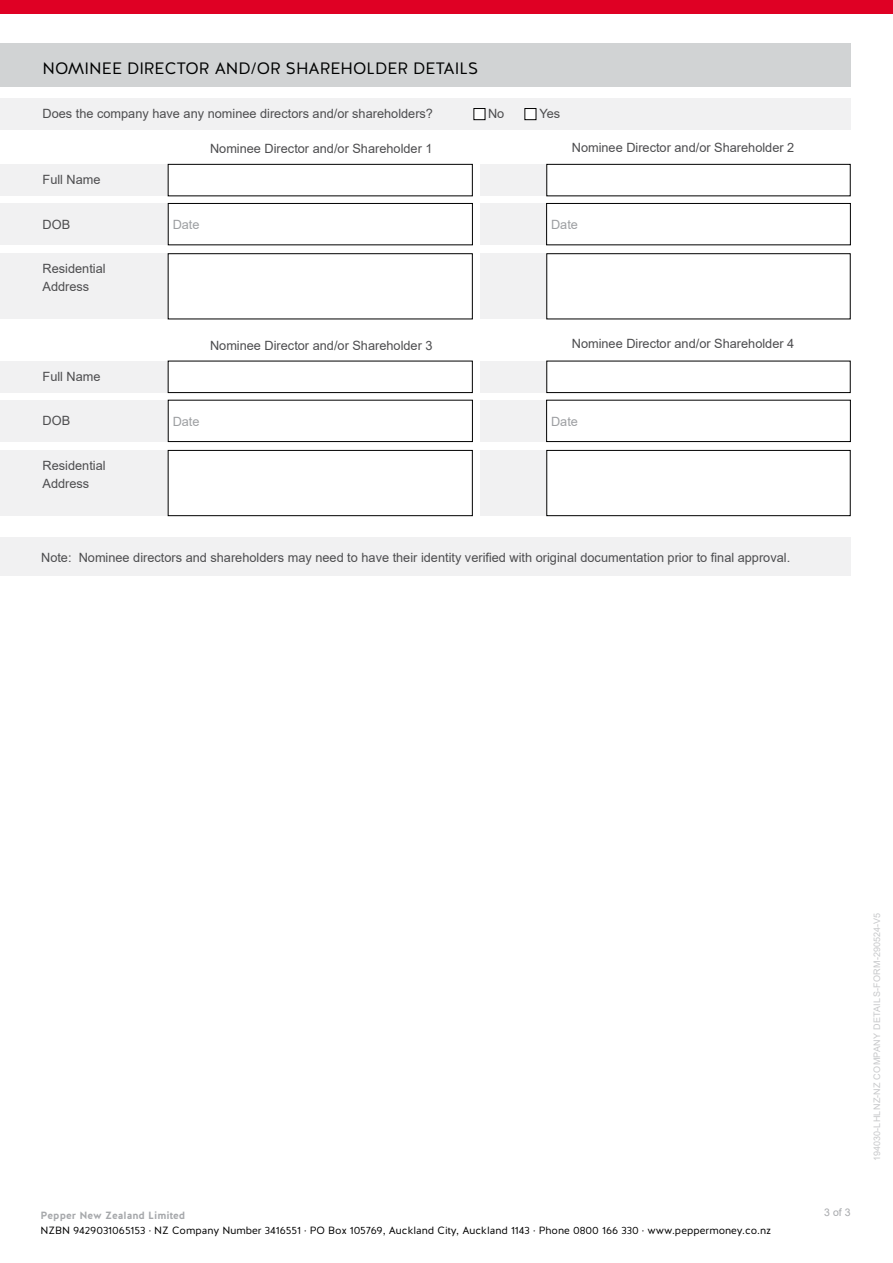
<style>
.page{position:relative;width:893px;height:1263px;background:#fff}
.page>*{position:absolute;margin:0;border:0;box-sizing:border-box;transform-origin:0 0}
.t1{font:16.5px "Halis R";color:#000101}
.t2{font:12.75px/18px "Arial";color:#4d4d4f}
.t3{font:12.75px "Arial";color:#9d9fa2}
.t4{font:10.5px "Halis R";color:#000101}
.t5{font:700 10.5px "Halis R";color:#a7a9ac}
.t6{font:10.5px "Arial";color:#a7a9ac}
.t7{font:9px "Arial";letter-spacing:.035em;color:#c7c8ca}
</style>
<div class="page">
<div style="left:0;top:0;width:826px;height:14px;background:#df0024"></div>
<div style="left:616px;top:0;width:277px;height:14px;background:#df0024"></div>
<div style="left:0;top:98px;width:850px;height:31px;background:#f1f1f2"></div>
<div style="left:0;top:43px;width:850px;height:43px;background:#d1d3d4"></div>
<div style="left:474px;top:109px;width:11px;height:11px;background:#fff"></div>
<div style="left:474px;top:108px;width:11px;height:12px;border:1px solid #000"></div>
<div style="left:525px;top:109px;width:11px;height:11px;background:#fff"></div>
<div style="left:525px;top:108px;width:11px;height:12px;border:1px solid #000"></div>
<div style="left:1px;top:537px;width:850px;height:38px;background:#f1f1f2"></div>
<div style="left:0;top:203px;width:439px;height:42px;background:#f1f1f2"></div>
<div style="left:0;top:400px;width:439px;height:41px;background:#f1f1f2"></div>
<div style="left:0;top:164px;width:439px;height:32px;background:#f1f1f2"></div>
<div style="left:0;top:361px;width:439px;height:32px;background:#f1f1f2"></div>
<div style="left:0;top:253px;width:439px;height:66px;background:#f1f1f2"></div>
<div style="left:0;top:450px;width:439px;height:66px;background:#f1f1f2"></div>
<div style="left:480px;top:164px;width:66px;height:32px;background:#f1f1f2"></div>
<div style="left:480px;top:361px;width:66px;height:32px;background:#f1f1f2"></div>
<div style="left:480px;top:253px;width:66px;height:66px;background:#f1f1f2"></div>
<div style="left:480px;top:450px;width:66px;height:66px;background:#f1f1f2"></div>
<div style="left:168px;top:164px;width:304px;height:32px;background:#fff"></div>
<div style="left:168px;top:164px;width:304px;height:32px;border:1px solid #000"></div>
<div style="left:168px;top:361px;width:304px;height:32px;background:#fff"></div>
<div style="left:168px;top:361px;width:304px;height:32px;border:1px solid #000"></div>
<div style="left:168px;top:254px;width:304px;height:65px;background:#fff"></div>
<div style="left:168px;top:253px;width:304px;height:66px;border:1px solid #000"></div>
<div style="left:168px;top:450px;width:304px;height:66px;background:#fff"></div>
<div style="left:168px;top:450px;width:304px;height:66px;border:1px solid #000"></div>
<div style="left:547px;top:164px;width:303px;height:32px;border:1px solid #000"></div>
<div style="left:547px;top:361px;width:303px;height:32px;border:1px solid #000"></div>
<div style="left:547px;top:253px;width:303px;height:66px;border:1px solid #000"></div>
<div style="left:547px;top:450px;width:303px;height:66px;border:1px solid #000"></div>
<div style="left:480px;top:203px;width:337px;height:42px;background:#f1f1f2"></div>
<div style="left:480px;top:400px;width:337px;height:41px;background:#f1f1f2"></div>
<div style="left:168px;top:203px;width:304px;height:42px;background:#fff"></div>
<div style="left:168px;top:203px;width:305px;height:42px;border:1px solid #000"></div>
<div style="left:168px;top:400px;width:304px;height:42px;background:#fff"></div>
<div style="left:168px;top:400px;width:305px;height:42px;border:1px solid #000"></div>
<div style="left:547px;top:203px;width:303px;height:42px;background:#fff"></div>
<div style="left:546px;top:203px;width:304px;height:42px;border:1px solid #000"></div>
<div style="left:547px;top:400px;width:303px;height:42px;background:#fff"></div>
<div style="left:546px;top:400px;width:304px;height:42px;border:1px solid #000"></div>
<p class="t1" style="left:42px;top:57px;width:437px">NOMINEE DIRECTOR AND/OR SHAREHOLDER DETAILS</p>
<p class="t2" style="left:43px;top:104px;width:392px">Does the company have any nominee directors and/or shareholders?</p>
<p class="t2" style="left:43px;top:171px;width:60px">Full Name</p>
<p class="t2" style="left:210px;top:139px;width:224px">Nominee Director and/or Shareholder 1</p>
<p class="t2" style="left:488px;top:104px;width:18px">No</p>
<p class="t2" style="left:539px;top:104px;width:22px">Yes</p>
<p class="t2" style="left:572px;top:138px;width:224px">Nominee Director and/or Shareholder 2</p>
<p class="t2" style="left:43px;top:215px;width:29px">DOB</p>
<p class="t3" style="left:173px;top:216px;width:28px">Date</p>
<p class="t3" style="left:551px;top:216px;width:28px">Date</p>
<p class="t2" style="left:43px;top:259px;width:65px">Residential<br>Address</p>
<p class="t2" style="left:43px;top:368px;width:60px">Full Name</p>
<p class="t2" style="left:43px;top:412px;width:29px">DOB</p>
<p class="t2" style="left:43px;top:456px;width:65px">Residential<br>Address</p>
<p class="t2" style="left:210px;top:336px;width:224px">Nominee Director and/or Shareholder 3</p>
<p class="t3" style="left:173px;top:412px;width:28px">Date</p>
<p class="t2" style="left:572px;top:335px;width:224px">Nominee Director and/or Shareholder 4</p>
<p class="t3" style="left:551px;top:412px;width:28px">Date</p>
<p class="t2" style="left:41px;top:548px;width:751px">Note: Nominee directors and shareholders may need to have their identity verified with original documentation prior to final approval.</p>
<p class="t5" style="left:40px;top:1208px;width:146px">Pepper New Zealand Limited</p>
<p class="t6" style="left:824px;top:1205px;width:28px">3 of 3</p>
<p class="t4" style="left:40px;top:1223px;width:732px">NZBN 9429031065153 · NZ Company Number 3416551 · PO Box 105769, Auckland City, Auckland 1143 · Phone 0800 166 330 · www.peppermoney.co.nz</p>
<p class="t7" style="left:871px;top:1161px;width:249px;rotate:-90deg">194030-LHLNZ-NZ Company Details-Form-290524-V5</p>
</div>
